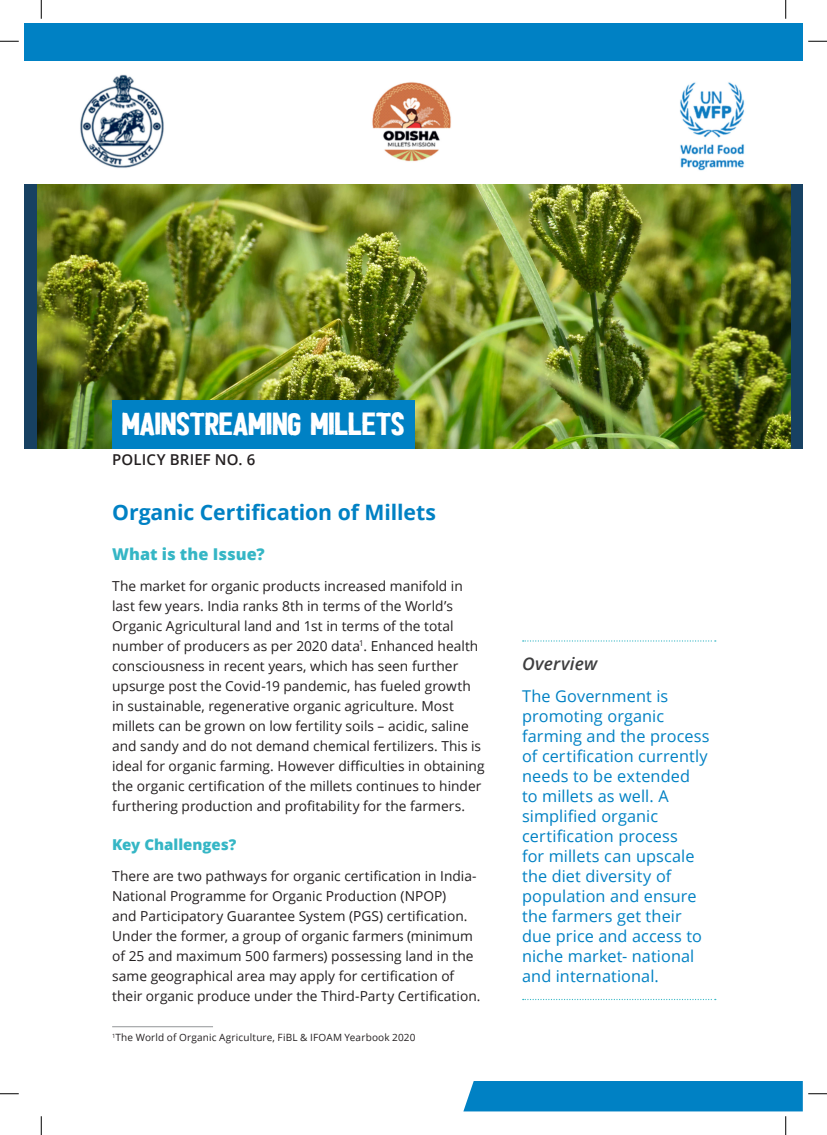
<style>
.page{position:relative;width:827px;height:1135px;background:#fff}
.page>*{position:absolute;margin:0;border:0;box-sizing:border-box;transform-origin:0 0}
.t1{font:31.25px "HALDEN SOLID";letter-spacing:.01em;color:#fff;scale:1.05 1}
.t2{font:700 21.25px "Open Sans";letter-spacing:-.005em;color:#0081c4}
.t3{font:italic 600 17.5px "Open Sans";letter-spacing:.015em;color:#3e3e3f}
.t4{font:16.25px/20px "Open Sans";letter-spacing:.005em;color:#0081c4}
.t5{font:800 16.25px "Open Sans";color:#35b6c5}
.t6{font:600 15px "Open Sans";letter-spacing:.01em;color:#231f20}
.t7{font:800 15px "Open Sans";color:#35b6c5}
.t8{font:13.75px/20px "Open Sans";color:#231f20}
.t9{font:10px "Open Sans";letter-spacing:.015em;color:#231f20}
</style>
<div class="page">
<div style="left:24px;top:184px;width:778px;height:264px;background:#174162"></div>
<img style="left:37px;top:184px;width:753px;height:264px">
<img style="left:80px;top:74px;width:84px;height:94px">
<img style="left:372px;top:82px;width:79px;height:80px">
<img style="left:680px;top:82px;width:65px;height:89px">
<div style="left:24px;top:24px;width:778px;height:37px;background:#0081c4"></div>
<svg style="left:522px;top:999px;width:193px;height:1px"></svg>
<svg style="left:522px;top:640px;width:193px;height:2px"></svg>
<hr style="left:112px;top:1026px;width:101px;height:1px;background:#939598">
<div style="left:112px;top:400px;width:303px;height:48px;background:#0081c4"></div>
<svg style="left:0;top:40px;width:19px;height:2px"></svg>
<svg style="left:808px;top:40px;width:19px;height:2px"></svg>
<svg style="left:0;top:1093px;width:19px;height:1px"></svg>
<svg style="left:808px;top:1093px;width:19px;height:1px"></svg>
<svg style="left:40px;top:0;width:2px;height:19px"></svg>
<svg style="left:40px;top:1116px;width:2px;height:19px"></svg>
<svg style="left:785px;top:0;width:1px;height:19px"></svg>
<svg style="left:463px;top:1081px;width:339px;height:54px"></svg>
<h1 class="t1" style="left:122px;top:403px;width:271px">MAINSTREAMING MILLETS</h1>
<p class="t6" style="left:112px;top:449px;width:145px">POLICY BRIEF NO. 6</p>
<h2 class="t2" style="left:112px;top:497px;width:325px">Organic Certification of Millets</h2>
<p class="t5" style="left:112px;top:542px;width:154px">What is the Issue?</p>
<p class="t8" style="left:112px;top:575px;width:374px">The market for organic products increased manifold in last few years. India ranks 8th in terms of the World’s Organic Agricultural land and 1st in terms of the total number of producers as per 2020 data<sup>1</sup>. Enhanced health consciousness in recent years, which has seen further upsurge post the Covid-19 pandemic, has fueled growth in sustainable, regenerative organic agriculture. Most millets can be grown on low fertility soils – acidic, saline and sandy and do not demand chemical fertilizers. This is ideal for organic farming. However difficulties in obtaining the organic certification of the millets continues to hinder furthering production and profitability for the farmers.</p>
<p class="t7" style="left:112px;top:833px;width:126px">Key Challenges?</p>
<p class="t8" style="left:112px;top:866px;width:370px">There are two pathways for organic certification in India-National Programme for Organic Production (NPOP)<br>and Participatory Guarantee System (PGS) certification.<br>Under the former, a group of organic farmers (minimum of 25 and maximum 500 farmers) possessing land in the same geographical area may apply for certification of their organic produce under the Third-Party Certification.</p>
<p class="t9" style="left:112px;top:1031px;width:305px"><sup>1</sup>The World of Organic Agriculture, FiBL &amp; IFOAM Yearbook 2020</p>
<p class="t3" style="left:522px;top:651px;width:77px">Overview</p>
<p class="t4" style="left:522px;top:685px;width:189px">The Government is promoting organic farming and the process of certification currently needs to be extended to millets as well. A simplified organic certification process<br>for millets can upscale the diet diversity of population and ensure the farmers get their due price and access to niche market- national and international.</p>
</div>
